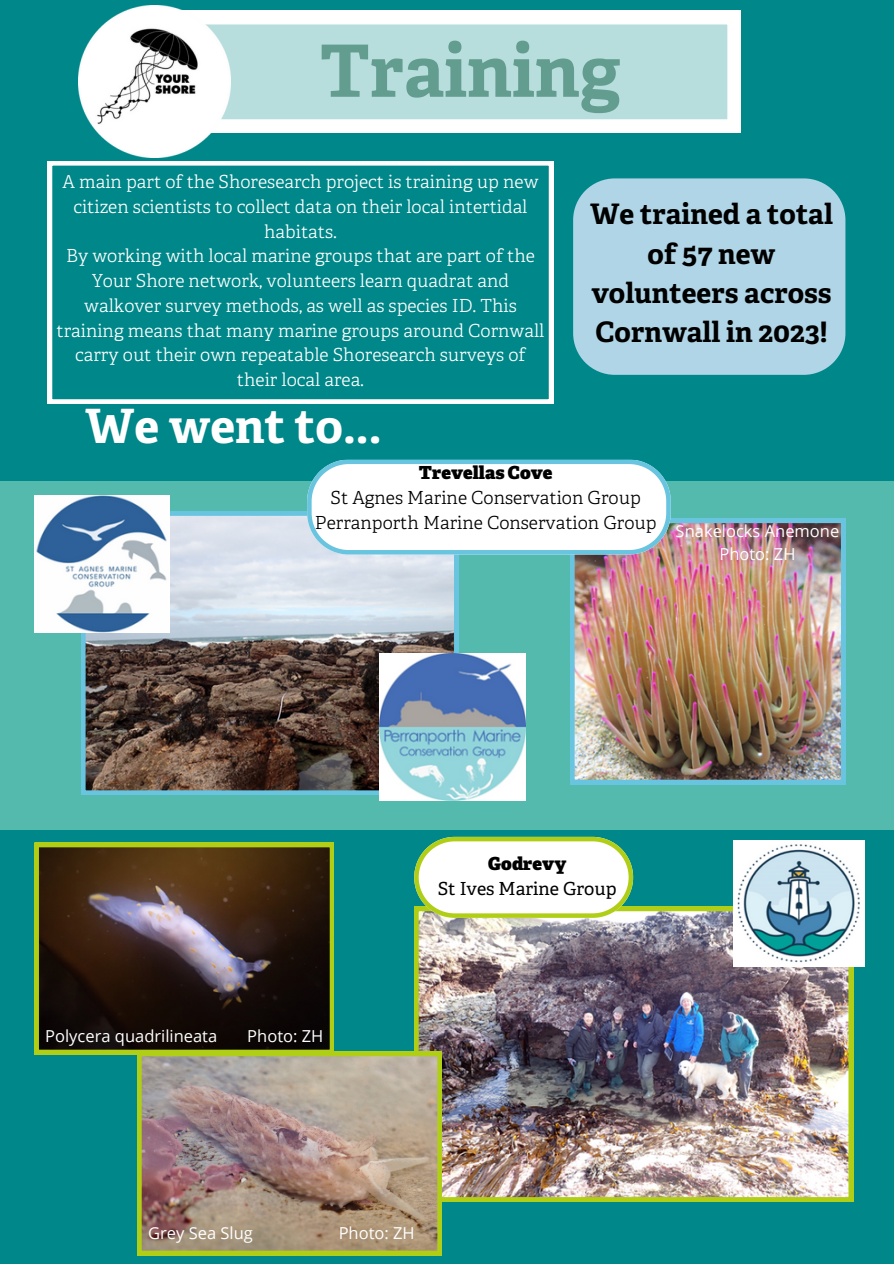
<style>
.page{position:relative;width:894px;height:1264px;background:#fff}
.page>*{position:absolute;margin:0;border:0;box-sizing:border-box;transform-origin:0 0}
.t1{font:700 72px "Adelle";color:#639d8f}
.t2{font:700 47.25px "Adelle";color:#fff}
.t3{font:700 28.2px/39.2px "Adelle";color:#000;text-align:center}
.t4{font:300 18px/24.8px "Adelle";color:#fff;text-align:center}
.t5{font:300 18px "Adelle";color:#000}
.t6{font:800 18px "Adelle";color:#000}
.t7{font:18px "Adelle";color:#000}
.t8{font:16.5px "Open Sans";color:#fff}
</style>
<div class="page">
<div style="left:0;top:0;width:893px;height:1263px;background:#008789"></div>
<div style="left:230px;top:11px;width:510px;height:121px;background:#fff"></div>
<svg style="left:230px;top:21px;width:496px;height:105px;background:#bee0e0"></svg>
<div style="left:0;top:481px;width:893px;height:348px;background:#55baae"></div>
<svg style="left:81px;top:511px;width:377px;height:283px;background:#878383"></svg>
<img style="left:34px;top:496px;width:135px;height:136px">
<img style="left:379px;top:653px;width:146px;height:147px">
<svg style="left:48px;top:161px;width:505px;height:243px"></svg>
<div style="left:573px;top:178px;width:272px;height:197px;background:#b0d5e6"></div>
<img style="left:570px;top:518px;width:275px;height:266px">
<svg style="left:307px;top:459px;width:363px;height:95px;background:#e7f4f7"></svg>
<img style="left:414px;top:906px;width:438px;height:295px">
<img style="left:733px;top:840px;width:131px;height:126px">
<svg style="left:414px;top:836px;width:219px;height:81px;background:#e4f0d7"></svg>
<svg style="left:34px;top:842px;width:300px;height:212px;background:#42351e"></svg>
<img style="left:78px;top:6px;width:152px;height:152px">
<img style="left:137px;top:1051px;width:305px;height:204px">
<p class="t1" style="left:320px;top:33px;width:302px">Training</p>
<h3 class="t4" style="left:62px;top:171px;width:477px">A main part of the Shoresearch project is training up new citizen scientists to collect data on their local intertidal habitats.</h3>
<h2 class="t4" style="left:56px;top:245px;width:489px">By working with local marine groups that are part of the Your Shore network, volunteers learn quadrat and walkover survey methods, as well as species ID. This training means that many marine groups around Cornwall carry out their own repeatable Shoresearch surveys of their local area.</h2>
<p class="t2" style="left:85px;top:401px;width:298px">We went to...</p>
<p class="t3" style="left:590px;top:198px;width:244px">We trained a total of 57 new volunteers across<br>Cornwall in 2023!</p>
<p class="t6" style="left:418px;top:463px;width:135px">Trevellas Cove</p>
<p class="t5" style="left:330px;top:488px;width:312px">St Agnes Marine Conservation Group</p>
<p class="t5" style="left:315px;top:513px;width:343px">Perranporth Marine Conservation Group</p>
<p class="t8" style="left:675px;top:519px;width:165px">Snakelocks Anemone</p>
<p class="t8" style="left:719px;top:542px;width:78px">Photo: ZH</p>
<p class="t8" style="left:45px;top:1024px;width:173px">Polycera quadrilineata</p>
<p class="t8" style="left:247px;top:1024px;width:78px">Photo: ZH</p>
<p class="t6" style="left:488px;top:854px;width:79px">Godrevy</p>
<p class="t7" style="left:437px;top:879px;width:180px">St Ives Marine Group</p>
<p class="t8" style="left:148px;top:1221px;width:106px">Grey Sea Slug</p>
<p class="t8" style="left:338px;top:1221px;width:78px">Photo: ZH</p>
</div>
